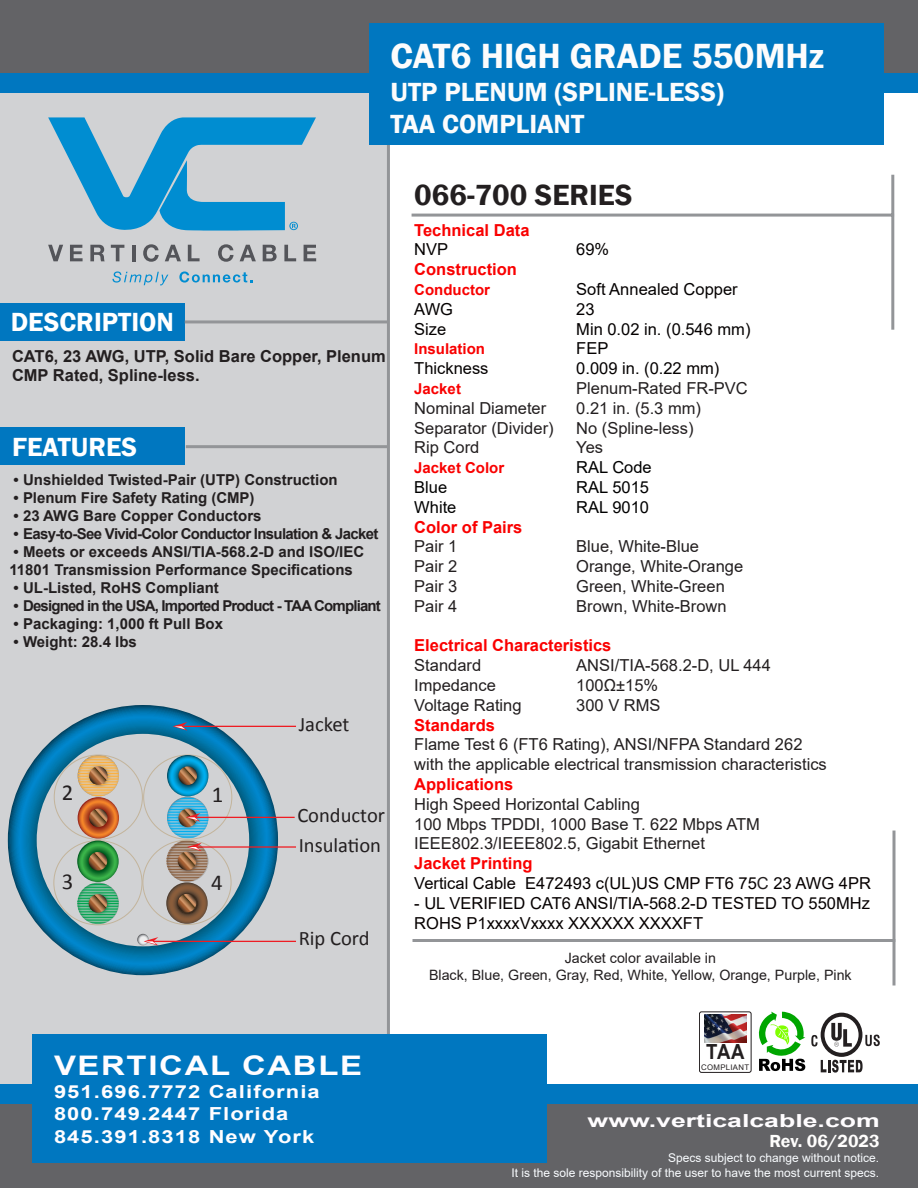
<style>
.page{position:relative;width:918px;height:1188px;background:#fff}
.page>*{position:absolute;margin:0;border:0;box-sizing:border-box;transform-origin:0 0}
.t1{font:600 36px "Franklin Gothic";color:#fcfcfc}
.t2{font:600 30px "Franklin Gothic";color:#231f20}
.t3{font:600 27px "Franklin Gothic";color:#fcfcfc}
.t4{font:600 27px "Franklin Gothic";color:#fff}
.t5{font:700 27px "Arial";letter-spacing:.05em;color:#fffdff;scale:1.22 1}
.t6{font:22.8px "Calibri";color:#231f20}
.t7{font:700 20.85px "Arial";color:#231f20;scale:.89 1}
.t8{font:20.55px "Calibri";color:#231f20}
.t9{font:700 18px/22.5px "Arial";letter-spacing:.05em;color:#fffdff;scale:1.22 1}
.t10{font:700 18px "Arial";color:#fffdff;scale:1.48 1}
.t11{font:600 18px "Franklin Gothic";color:#fffefd}
.t12{font:16.5px "Arial";color:#231f20}
.t13{font:16.5px/19.8px "Arial";color:#060000}
.t14{font:16.5px "Arial";color:#040000}
.t15{font:700 16.5px/19.8px "Arial";color:#231f20}
.t16{font:700 16.5px "Arial";color:#fa0000}
.t17{font:700 16.5px "Arial";color:#f90000}
.t18{font:16.5px "Arial";color:#000}
.t19{font:700 16.5px "Arial";color:#fc0000}
.t20{font:700 15px/18px "Arial";color:#231f20}
.t21{font:700 15px "Arial";letter-spacing:-.045em;color:#231f20}
.t22{font:700 15px "Arial";letter-spacing:-.055em;color:#231f20}
.t23{font:700 15px "Arial";color:#f90000}
.t24{font:14.25px "Arial";color:#231f20}
.t25{font:12px/14.4px "Arial";color:#f9fcff;text-align:right}
.t26{font:7.65px "Arial";letter-spacing:.04em;color:#231f20}
.s1{color:#231f20}
</style>
<div class="page">
<div style="left:0;top:73px;width:387px;height:1012px;background:#d1d2d4"></div>
<hr style="left:387px;top:143px;width:3px;height:1037px;background:#939598">
<div style="left:0;top:0;width:918px;height:73px;background:#636366"></div>
<div style="left:0;top:74px;width:918px;height:19px;background:#0077c0"></div>
<div style="left:0;top:428px;width:185px;height:37px;background:#0077c0"></div>
<div style="left:0;top:304px;width:185px;height:37px;background:#0077c0"></div>
<div style="left:369px;top:23px;width:514px;height:121px;background:#0077c0"></div>
<hr style="left:412px;top:214px;width:482px;height:3px;background:#939598">
<hr style="left:891px;top:175px;width:3px;height:155px;background:#939598">
<div style="left:0;top:1097px;width:918px;height:91px;background:#636366"></div>
<div style="left:33px;top:1034px;width:514px;height:128px;background:#0077c0"></div>
<div style="left:0;top:1085px;width:918px;height:19px;background:#0077c0"></div>
<hr style="left:185px;top:320px;width:203px;height:3px;background:#939598">
<hr style="left:186px;top:445px;width:203px;height:3px;background:#939598">
<svg style="left:112px;top:271px;width:56px;height:14px"></svg>
<svg style="left:179px;top:271px;width:73px;height:12px"></svg>
<svg style="left:48px;top:245px;width:15px;height:16px"></svg>
<svg style="left:70px;top:245px;width:13px;height:16px"></svg>
<svg style="left:90px;top:245px;width:15px;height:16px"></svg>
<svg style="left:111px;top:245px;width:13px;height:16px"></svg>
<hr style="left:132px;top:245px;width:3px;height:16px;background:#54555a">
<svg style="left:143px;top:244px;width:16px;height:18px"></svg>
<svg style="left:165px;top:245px;width:16px;height:16px"></svg>
<svg style="left:188px;top:245px;width:12px;height:16px"></svg>
<svg style="left:218px;top:244px;width:16px;height:18px"></svg>
<svg style="left:240px;top:245px;width:16px;height:16px"></svg>
<svg style="left:263px;top:245px;width:14px;height:16px"></svg>
<svg style="left:284px;top:245px;width:12px;height:16px"></svg>
<svg style="left:304px;top:245px;width:12px;height:16px"></svg>
<svg style="left:48px;top:117px;width:268px;height:114px"></svg>
<svg style="left:758px;top:1012px;width:47px;height:59px"></svg>
<div style="left:699px;top:1012px;width:52px;height:61px;border:1px solid #231f20;border-radius:2px"></div>
<img style="left:704px;top:1014px;width:43px;height:29px">
<svg style="left:811px;top:1013px;width:69px;height:60px"></svg>
<hr style="left:412px;top:939px;width:483px;height:3px;background:#939598">
<svg style="left:892px;top:831px;width:4px;height:155px"></svg>
<svg style="left:8px;top:705px;width:270px;height:271px"></svg>
<hr style="left:181px;top:726px;width:115px;height:1px;background:#ee1d23">
<svg style="left:173px;top:722px;width:14px;height:9px"></svg>
<hr style="left:195px;top:846px;width:101px;height:2px;background:#ee1d23">
<svg style="left:187px;top:843px;width:15px;height:8px"></svg>
<hr style="left:194px;top:817px;width:101px;height:1px;background:#ee1d23">
<svg style="left:186px;top:813px;width:14px;height:9px"></svg>
<hr style="left:152px;top:941px;width:144px;height:1px;background:#ee1d23">
<svg style="left:137px;top:934px;width:21px;height:12px"></svg>
<p class="t1" style="left:391px;top:34px;width:435px">CAT6 HIGH GRADE 550MHz</p>
<p class="t3" style="left:391px;top:75px;width:335px">UTP PLENUM (SPLINE-LESS)</p>
<p class="t3" style="left:391px;top:108px;width:195px">TAA COMPLIANT</p>
<h3 class="t4" style="left:11px;top:305px;width:165px">DESCRIPTION</h3>
<p class="t15" style="left:12px;top:346px;width:375px">CAT6, 23 AWG, UTP, Solid Bare Copper, Plenum<br>CMP Rated, Spline-less.</p>
<h3 class="t4" style="left:12px;top:430px;width:126px">FEATURES</h3>
<p class="t20" style="left:14px;top:471px;width:326px">• Unshielded Twisted-Pair (UTP) Construction</p>
<p class="t20" style="left:14px;top:489px;width:242px">• Plenum Fire Safety Rating (CMP)</p>
<p class="t20" style="left:14px;top:507px;width:250px">• 23 AWG Bare Copper Conductors</p>
<p class="t21" style="left:14px;top:524px;width:366px">• Easy-to-See Vivid-Color Conductor Insulation &amp; Jacket</p>
<p class="t20" style="left:9px;top:543px;width:356px">• Meets or exceeds ANSI/TIA-568.2-D and ISO/IEC<br>11801 Transmission Performance Specifications</p>
<p class="t20" style="left:14px;top:579px;width:207px">• UL-Listed, RoHS Compliant</p>
<p class="t22" style="left:14px;top:596px;width:369px">• Designed in the USA, Imported Product - TAA Compliant</p>
<p class="t20" style="left:14px;top:615px;width:211px">• Packaging: 1,000 ft Pull Box</p>
<p class="t20" style="left:14px;top:633px;width:125px">• Weight: 28.4 lbs</p>
<p class="t6" style="left:62px;top:778px;width:13px">2</p>
<p class="t6" style="left:212px;top:780px;width:13px">1</p>
<p class="t6" style="left:62px;top:867px;width:13px">3</p>
<p class="t6" style="left:211px;top:868px;width:13px">4</p>
<p class="t8" style="left:299px;top:711px;width:52px">Jacket</p>
<p class="t8" style="left:297px;top:803px;width:89px">Conductor</p>
<p class="t8" style="left:299px;top:832px;width:84px">Insulation</p>
<p class="t8" style="left:299px;top:926px;width:72px">Rip Cord</p>
<h3 class="t5" style="left:54px;top:1047px;width:254px">VERTICAL CABLE</h3>
<p class="t9" style="left:54px;top:1080px;width:219px">951.696.7772 California<br>800.749.2447 Florida<br>845.391.8318 New York</p>
<p class="t2" style="left:414px;top:176px;width:220px">066-700 SERIES</p>
<p class="t17" style="left:414px;top:218px;width:117px">Technical Data</p>
<p class="t14" style="left:414px;top:238px;width:35px">NVP</p>
<p class="t14" style="left:576px;top:238px;width:35px">69%</p>
<p class="t17" style="left:414px;top:258px;width:104px">Construction</p>
<p class="t23" style="left:414px;top:279px;width:77px">Conductor</p>
<p class="t14" style="left:576px;top:278px;width:163px">Soft Annealed Copper</p>
<p class="t14" style="left:414px;top:298px;width:40px">AWG</p>
<p class="t14" style="left:576px;top:298px;width:20px">23</p>
<p class="t14" style="left:414px;top:317px;width:34px">Size</p>
<p class="t14" style="left:576px;top:317px;width:176px">Min 0.02 in. (0.546 mm)</p>
<p class="t23" style="left:414px;top:338px;width:72px">Insulation</p>
<p class="t14" style="left:576px;top:337px;width:34px">FEP</p>
<p class="t14" style="left:414px;top:357px;width:76px">Thickness</p>
<p class="t14" style="left:576px;top:357px;width:145px">0.009 in. (0.22 mm)</p>
<p class="t23" style="left:414px;top:378px;width:48px">Jacket</p>
<p class="t12" style="left:576px;top:377px;width:173px">Plenum-Rated FR-PVC</p>
<p class="t12" style="left:414px;top:397px;width:134px">Nominal Diameter</p>
<p class="t12" style="left:576px;top:397px;width:126px">0.21 in. (5.3 mm)</p>
<p class="t12" style="left:414px;top:416px;width:141px">Separator (Divider)</p>
<p class="t12" style="left:576px;top:416px;width:119px">No (Spline-less)</p>
<p class="t12" style="left:414px;top:436px;width:67px">Rip Cord</p>
<p class="t12" style="left:576px;top:436px;width:28px">Yes</p>
<p class="t23" style="left:414px;top:457px;width:92px">Jacket Color</p>
<p class="t18" style="left:576px;top:456px;width:77px">RAL Code</p>
<p class="t18" style="left:414px;top:476px;width:35px">Blue</p>
<p class="t18" style="left:576px;top:476px;width:74px">RAL 5015</p>
<p class="t18" style="left:414px;top:496px;width:44px">White</p>
<p class="t18" style="left:576px;top:496px;width:74px">RAL 9010</p>
<p class="t17" style="left:414px;top:515px;width:110px">Color of Pairs</p>
<p class="t12" style="left:414px;top:535px;width:45px">Pair 1</p>
<p class="t12" style="left:576px;top:535px;width:124px">Blue, White-Blue</p>
<p class="t12" style="left:414px;top:555px;width:45px">Pair 2</p>
<p class="t12" style="left:576px;top:555px;width:168px">Orange, White-Orange</p>
<p class="t12" style="left:414px;top:575px;width:45px">Pair 3</p>
<p class="t12" style="left:576px;top:575px;width:150px">Green, White-Green</p>
<p class="t12" style="left:414px;top:595px;width:45px">Pair 4</p>
<p class="t12" style="left:576px;top:595px;width:152px">Brown, White-Brown</p>
<p class="t16" style="left:414px;top:634px;width:199px">Electrical Characteristics</p>
<p class="t12" style="left:414px;top:654px;width:68px">Standard</p>
<p class="t12" style="left:576px;top:654px;width:196px">ANSI/TIA-568.2-D, UL 444</p>
<p class="t12" style="left:414px;top:674px;width:83px">Impedance</p>
<p class="t12" style="left:576px;top:674px;width:83px">100Ω±15%</p>
<p class="t12" style="left:414px;top:694px;width:109px">Voltage Rating</p>
<p class="t12" style="left:576px;top:694px;width:86px">300 V RMS</p>
<p class="t19" style="left:414px;top:713px;width:82px">Standards</p>
<p class="t12" style="left:414px;top:733px;width:390px">Flame Test 6 (FT6 Rating), ANSI/NFPA Standard 262</p>
<p class="t12" style="left:414px;top:753px;width:414px">with the applicable electrical transmission characteristics</p>
<p class="t16" style="left:414px;top:772px;width:101px">Applications</p>
<p class="t12" style="left:414px;top:793px;width:227px">High Speed Horizontal Cabling</p>
<p class="t12" style="left:414px;top:812px;width:347px">100 Mbps TPDDI, 1000 Base T. 622 Mbps ATM</p>
<p class="t12" style="left:414px;top:832px;width:292px">IEEE802.3/IEEE802.5, Gigabit Ethernet</p>
<p class="t16" style="left:414px;top:852px;width:120px">Jacket Printing</p>
<p class="t13" style="left:414px;top:873px;width:458px">Vertical Cable E472493 c(UL)US CMP FT6 75<span class="s1">C</span> 23 AWG 4PR</p>
<p class="t13" style="left:414px;top:893px;width:457px">- UL VERIFIED CAT6 ANSI/TIA-568.2-D TESTED TO 550MHz<br>ROHS P1xxxxVxxxx XXXXXX XXXXFT</p>
<p class="t24" style="left:565px;top:948px;width:153px">Jacket color available in</p>
<p class="t24" style="left:429px;top:965px;width:424px">Black, Blue, Green, Gray, Red, White, Yellow, Orange, Purple, Pink</p>
<p class="t7" style="left:706px;top:1038px;width:44px">TAA</p>
<p class="t26" style="left:701px;top:1062px;width:49px">COMPLIANT</p>
<p class="t10" style="left:588px;top:1108px;width:199px">www.verticalcable.com</p>
<p class="t25" style="left:512px;top:1151px;width:369px">Specs subject to change without notice.<br>It is the sole responsibility of the user to have the most current specs.</p>
<p class="t11" style="left:769px;top:1130px;width:112px">Rev. 06/2023</p>
</div>
